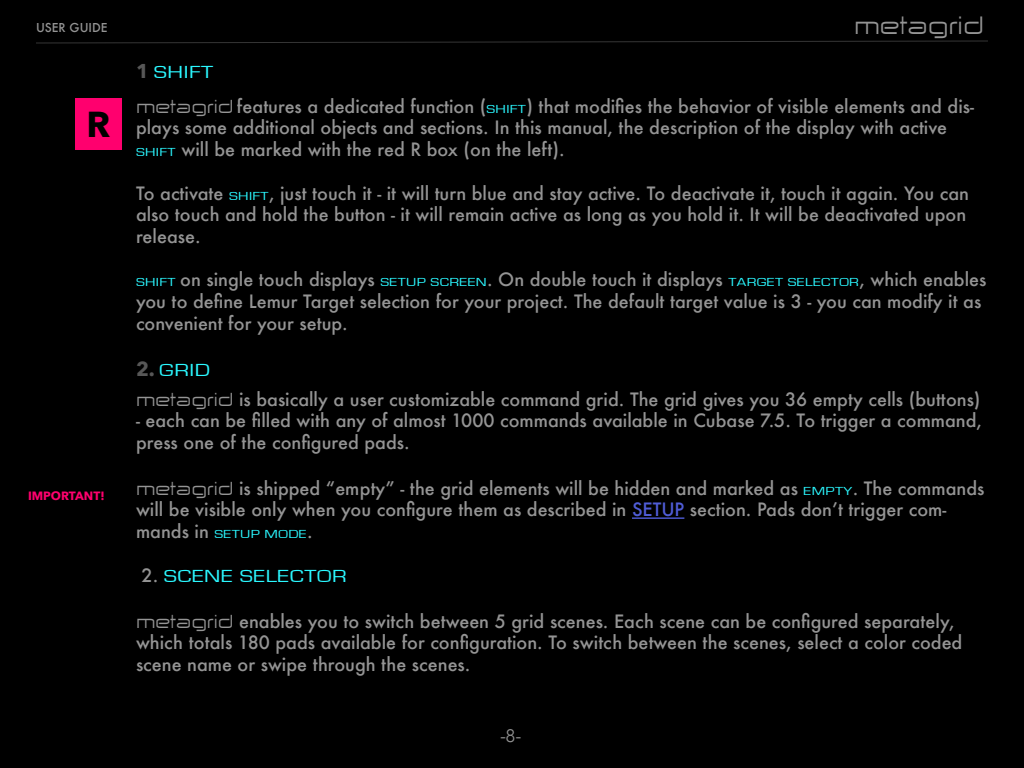
<style>
.page{position:relative;width:1024px;height:768px;background:#fff}
.page>*{position:absolute;margin:0;border:0;box-sizing:border-box;transform-origin:0 0}
.t1{font:700 36px "Avenir Next";color:#000}
.t2{font:24px "Zekton Ex";color:#949494}
.aU_Body{font:500 18px/21.6px "Futura";color:#949494}
.aU_Body-2{font:18px "Eurostile";letter-spacing:.025em;color:#2bf8ff;scale:1.3 1}
.aU_Header_2_close{font:18px "Eurostile";letter-spacing:.025em;color:#2bf8ff;scale:1.3 1}
.t3{font:300 18px "Avenir";color:#949494}
.aU_Body-3{font:12px "Eurostile";letter-spacing:.025em;color:#2bf8ff;scale:1.3 1}
.t4{font:700 12px "Avenir Next";color:#ff006e}
.t5{font:500 12px "Futura";color:#949494}
.s1{font-family:"Avenir Next";font-weight:700;font-size:20px;color:#575757}
.s2{font-family:"Zekton Ex";font-weight:400}
.s3{font-family:"Eurostile";font-weight:400;font-size:12px;color:#2bf8ff}
.s4{color:#4f5cd6}
.s5{font-family:"Futura";font-weight:500;font-size:18px;color:#949494}
.s6{font-family:"Futura";font-weight:500;color:#949494}
</style>
<div class="page">
<div style="left:1px;top:1px;width:1022px;height:766px;background:#000"></div>
<svg style="left:36px;top:40px;width:952px;height:4px"></svg>
<hr style="left:632px;top:517px;width:52px;height:2px;background:#4f5cd6">
<div style="left:75px;top:98px;width:47px;height:52px;background:#ff006e"></div>
<p class="t5" style="left:36px;top:19px;width:73px">USER GUIDE</p>
<p class="t1" style="left:87px;top:93px;width:25px">R</p>
<p class="t4" style="left:28px;top:485px;width:78px">IMPORTANT!</p>
<h2 class="t2" style="left:854px;top:10px;width:131px">metagrid</h2>
<p class="aU_Header_2_close" style="left:136px;top:62px;width:61px"><span class="s1">1</span> SHIFT</p>
<p class="aU_Body" style="left:136px;top:95px;width:840px"><span class="s2">metagrid</span> features a dedicated function (<span class="s3">SHIFT</span>) that modifies the behavior of visible elements and dis&shy;plays some additional objects and sections. In this manual, the description of the display with active<br><span class="s3">SHIFT</span> will be marked with the red R box (on the left).</p>
<p class="aU_Body" style="left:136px;top:182px;width:835px">To activate <span class="s3">SHIFT</span>, just touch it - it will turn blue and stay active. To deactivate it, touch it again. You can also touch and hold the button - it will remain active as long as you hold it. It will be deactivated upon release.</p>
<p class="aU_Body" style="left:136px;top:269px;width:852px"><span class="s3">SHIFT</span> on single touch displays <span class="s3">SETUP SCREEN</span>. On double touch it displays <span class="s3">TARGET SELECTOR</span>, which enables you to define Lemur Target selection for your project. The default target value is 3 - you can modify it as convenient for your setup.</p>
<p class="aU_Header_2_close" style="left:136px;top:360px;width:59px"><span class="s1">2.</span> GRID</p>
<p class="aU_Body" style="left:136px;top:388px;width:846px"><span class="s2">metagrid</span> is basically a user customizable command grid. The grid gives you 36 empty cells (buttons)</p>
<p class="aU_Body" style="left:136px;top:409px;width:848px">- each can be filled with any of almost 1000 commands available in Cubase 7.5. To trigger a command, press one of the configured pads.</p>
<p class="aU_Body" style="left:136px;top:477px;width:850px"><span class="s2">metagrid</span> is shipped “empty” - the grid elements will be hidden and marked as <span class="s3">EMPTY</span>. The commands will be visible only when you configure them as described in <span class="s4">SETUP</span> section. Pads don’t trigger com-</p>
<p class="aU_Body-3" style="left:136px;top:528px;width:137px"><span class="s5">mands in</span> SETUP MODE<span class="s5">.</span></p>
<p class="aU_Body-2" style="left:142px;top:566px;width:159px"><span class="s6">2.</span> SCENE SELECTOR</p>
<p class="aU_Body" style="left:136px;top:610px;width:828px"><span class="s2">metagrid</span> enables you to switch between 5 grid scenes. Each scene can be configured separately, which totals 180 pads available for configuration. To switch between the scenes, select a color coded scene name or swipe through the scenes.</p>
<p class="t3" style="left:500px;top:725px;width:23px">-8-</p>
</div>
